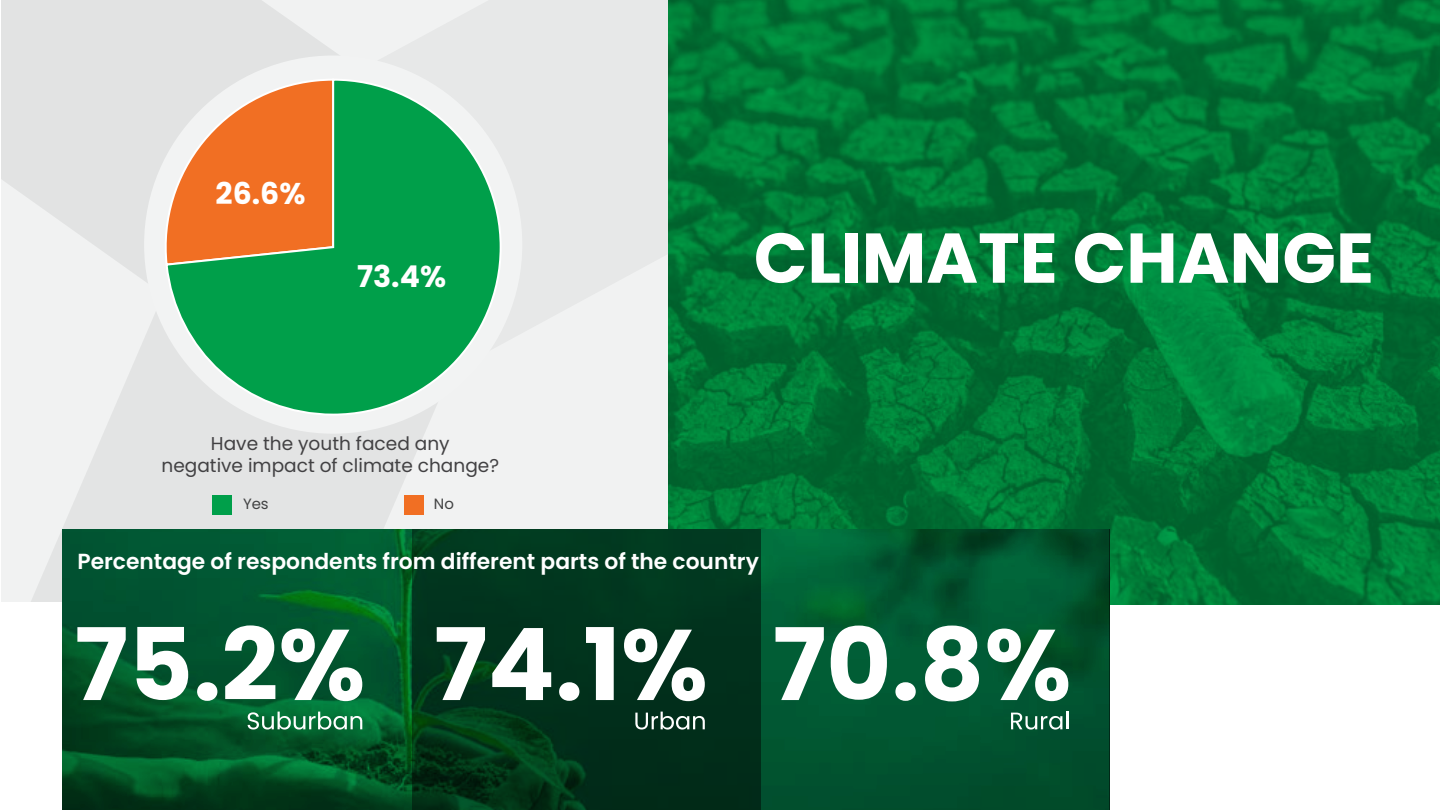
<style>
.page{position:relative;width:1440px;height:810px;background:#fff}
.page>*{position:absolute;margin:0;border:0;box-sizing:border-box;transform-origin:0 0}
.t1{font:700 70.4px "Poppins";color:#fff}
.t2{font:700 30px "Poppins";color:#fff}
.t3{font:600 21.8px "Poppins";color:#fff}
.t4{font:18.6px/22px "Poppins";color:#424143;text-align:center}
.t5{font:15px "Poppins";color:#414243}
</style>
<div class="page">
<img style="left:667px;top:0;width:773px;height:604px">
<div style="left:1px;top:0;width:666px;height:602px;background:#f1f2f2"></div>
<div style="left:1px;top:0;width:315px;height:214px;background:#e2e3e3"></div>
<svg style="left:31px;top:214px;width:468px;height:388px;fill:#e3e4e4"></svg>
<div style="left:144px;top:56px;width:378px;height:378px;background:#f2f3f3;border-radius:50%"></div>
<svg style="left:157px;top:78px;width:7px;height:97px"></svg>
<svg style="left:164px;top:78px;width:337px;height:339px"></svg>
<div style="left:212px;top:495px;width:20px;height:20px;background:#009f4a"></div>
<div style="left:404px;top:495px;width:20px;height:20px;background:#f16f23"></div>
<img style="left:412px;top:530px;width:349px;height:280px">
<svg style="left:63px;top:530px;width:349px;height:280px;background:#01542a"></svg>
<svg style="left:761px;top:530px;width:348px;height:280px;background:#015530"></svg>
<svg style="left:77px;top:627px;width:49px;height:73px"></svg>
<svg style="left:137px;top:627px;width:51px;height:73px"></svg>
<svg style="left:197px;top:682px;width:20px;height:19px"></svg>
<svg style="left:225px;top:625px;width:50px;height:74px"></svg>
<svg style="left:282px;top:629px;width:80px;height:72px"></svg>
<svg style="left:248px;top:712px;width:114px;height:18px"></svg>
<svg style="left:1011px;top:712px;width:57px;height:18px"></svg>
<svg style="left:776px;top:627px;width:48px;height:73px"></svg>
<svg style="left:831px;top:626px;width:56px;height:74px"></svg>
<svg style="left:895px;top:682px;width:21px;height:19px"></svg>
<svg style="left:925px;top:626px;width:54px;height:75px"></svg>
<svg style="left:988px;top:629px;width:80px;height:72px"></svg>
<svg style="left:635px;top:712px;width:70px;height:18px"></svg>
<svg style="left:437px;top:627px;width:48px;height:73px"></svg>
<svg style="left:492px;top:628px;width:59px;height:72px"></svg>
<svg style="left:559px;top:682px;width:20px;height:19px"></svg>
<svg style="left:586px;top:627px;width:28px;height:73px"></svg>
<svg style="left:624px;top:629px;width:81px;height:72px"></svg>
<h2 class="t2" style="left:216px;top:176px;width:91px">26.6%</h2>
<h2 class="t2" style="left:357px;top:259px;width:91px">73.4%</h2>
<p class="t4" style="left:162px;top:432px;width:339px">Have the youth faced any<br>negative impact of climate change?</p>
<p class="t5" style="left:243px;top:495px;width:27px">Yes</p>
<p class="t5" style="left:434px;top:495px;width:22px">No</p>
<h1 class="t1" style="left:754px;top:217px;width:622px">CLIMATE CHANGE</h1>
<p class="t3" style="left:77px;top:549px;width:683px">Percentage of respondents from different parts of the country</p>
</div>
